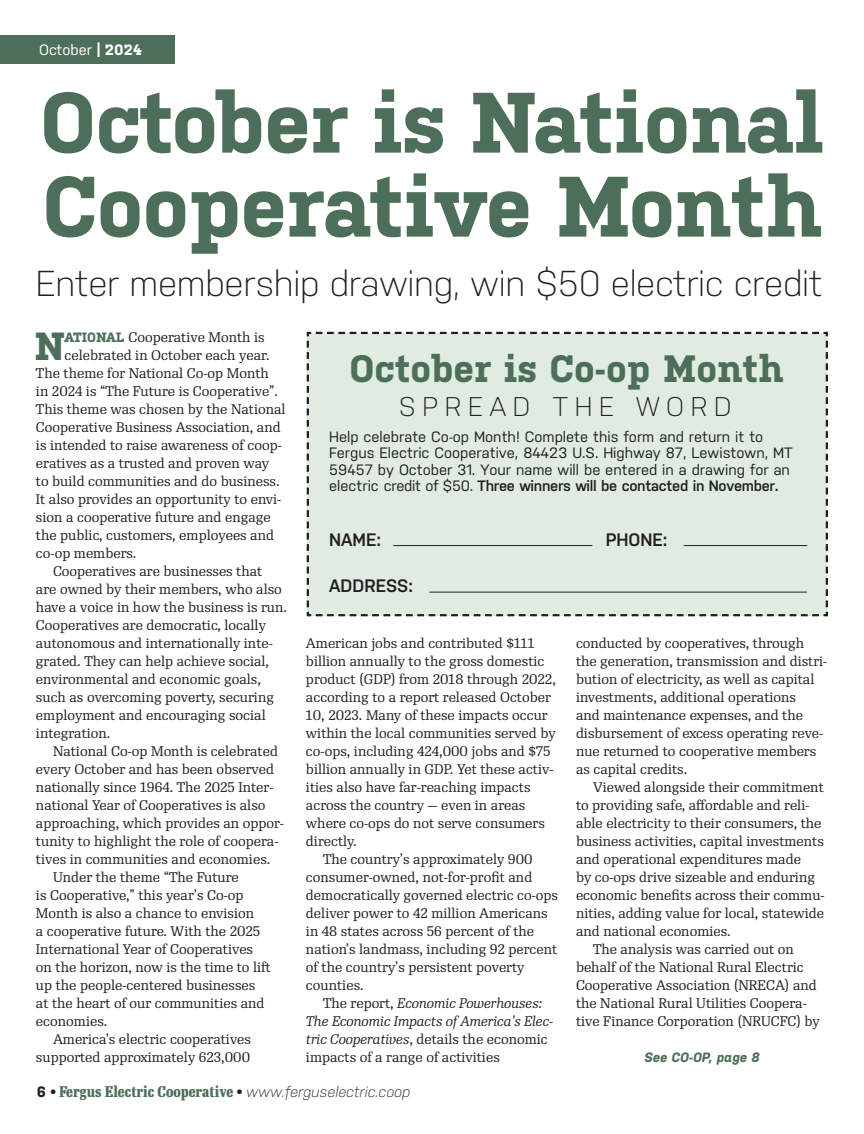
<style>
.page{position:relative;width:864px;height:1134px;background:#fff}
.page>*{position:absolute;margin:0;border:0;box-sizing:border-box;transform-origin:0 0}
.Headline_Co-op_Kulturista_copy{font:700 85.5px/84px "Kulturista";letter-spacing:-.01em;color:#4d6f59}
.Lead-in_copy_ragR{font:700 39.15px "Kulturista";color:#4d6f59}
.Body{font:700 38.1px "Kulturista";color:#4d6f59}
.Headline{font:300 36px "Nudista";letter-spacing:-.01em;color:#231f20}
.Body-2{font:300 27px "Nudista";letter-spacing:.25em;color:#231f20}
.Body-3{font:600 18px "Nudista";color:#231f20}
.Body-4{font:15px/16.5px "Nudista";color:#231f20}
.t1{font:700 15px "Re Public Cond";color:#4d6f59}
.Running_Head{font:15px "Nudista";color:#fff}
.Body_Copy_RePublic_ragR{font:13.5px/18px "Re Public";color:#231f20}
.Lead-in_copy_ragR-2{font:13.5px "Re Public";color:#231f20}
.Body_Copy_RePublic_ragR-2{font:italic 13.5px/18px "Re Public";color:#231f20}
.jump_continued{font:italic 700 13.5px "Nudista";color:#4d6f59}
.s1{font-family:"Kulturista";font-weight:700}
.s2{font-family:"Kulturista";font-weight:700;color:#4d6f59}
.s3{font-weight:600}
.s4{font-style:normal}
.s5{font-family:"Nudista";color:#231f20}
.s6{font-family:"Nudista";font-weight:300;font-style:italic;color:#231f20}
</style>
<div class="page">
<div style="left:0;top:36px;width:175px;height:28px;background:#4d6f59"></div>
<div style="left:306px;top:331px;width:522px;height:286px;background:#e0ece1"></div>
<hr style="left:393px;top:545px;width:199px;height:1px;background:#231f20">
<hr style="left:429px;top:592px;width:378px;height:1px;background:#231f20">
<hr style="left:684px;top:545px;width:123px;height:1px;background:#231f20">
<p class="Running_Head" style="left:39px;top:41px;width:104px">October <span class="s1">| 2024</span></p>
<p class="Headline_Co-op_Kulturista_copy" style="left:40px;top:80px;width:786px">October is National<br>Cooperative Month</p>
<p class="Headline" style="left:36px;top:263px;width:788px">Enter membership drawing, win $50 electric credit</p>
<p class="Lead-in_copy_ragR" style="left:34px;top:324px;width:32px">N</p>
<p class="Lead-in_copy_ragR-2" style="left:65px;top:329px;width:202px"><span class="s2">ATIONAL</span> Cooperative Month is</p>
<p class="Lead-in_copy_ragR-2" style="left:65px;top:347px;width:207px">celebrated in October each year.</p>
<p class="Lead-in_copy_ragR-2" style="left:36px;top:365px;width:234px">The theme for National Co-op Month</p>
<p class="Lead-in_copy_ragR-2" style="left:36px;top:383px;width:244px">in 2024 is “The Future is Cooperative”.</p>
<p class="Lead-in_copy_ragR-2" style="left:36px;top:401px;width:251px">This theme was chosen by the National</p>
<p class="Lead-in_copy_ragR-2" style="left:36px;top:419px;width:246px">Cooperative Business Association, and</p>
<p class="Lead-in_copy_ragR-2" style="left:36px;top:437px;width:247px">is intended to raise awareness of coop-</p>
<p class="Lead-in_copy_ragR-2" style="left:36px;top:455px;width:235px">eratives as a trusted and proven way</p>
<p class="Lead-in_copy_ragR-2" style="left:36px;top:473px;width:245px">to build communities and do business.</p>
<p class="Lead-in_copy_ragR-2" style="left:36px;top:491px;width:247px">It also provides an opportunity to envi-</p>
<p class="Lead-in_copy_ragR-2" style="left:36px;top:509px;width:236px">sion a cooperative future and engage</p>
<p class="Lead-in_copy_ragR-2" style="left:36px;top:527px;width:240px">the public, customers, employees and</p>
<p class="Lead-in_copy_ragR-2" style="left:36px;top:545px;width:102px">co-op members.</p>
<p class="Body_Copy_RePublic_ragR" style="left:36px;top:563px;width:253px;text-indent:17px">Cooperatives are businesses that<br>are owned by their members, who also have a voice in how the business is run.<br>Cooperatives are democratic, locally autonomous and internationally inte&shy;grated. They can help achieve social, environmental and economic goals, such as overcoming poverty, securing employment and encouraging social integration.</p>
<p class="Body_Copy_RePublic_ragR" style="left:36px;top:743px;width:250px;text-indent:17px">National Co-op Month is celebrated every October and has been observed nationally since 1964. The 2025 Inter&shy;national Year of Cooperatives is also approaching, which provides an oppor&shy;tunity to highlight the role of coopera&shy;tives in communities and economies.</p>
<p class="Body_Copy_RePublic_ragR" style="left:36px;top:869px;width:236px;text-indent:17px">Under the theme “The Future<br>is Cooperative,” this year’s Co-op<br>Month is also a chance to envision<br>a cooperative future. With the 2025<br>International Year of Cooperatives on the horizon, now is the time to lift up the people-centered businesses at the heart of our communities and economies.</p>
<p class="Body_Copy_RePublic_ragR" style="left:36px;top:1031px;width:216px;text-align:right">America’s electric cooperatives supported approximately 623,000</p>
<p class="Body" style="left:349px;top:346px;width:436px">October is Co-op Month</p>
<p class="Body-2" style="left:399px;top:391px;width:334px">SPREAD THE WORD</p>
<p class="Body-4" style="left:329px;top:428px;width:465px">Help celebrate Co-op Month! Complete this form and return it to Fergus Electric Cooperative, 84423 U.S. Highway 87, Lewistown, MT 59457 by October 31. Your name will be entered in a drawing for an electric credit of $50. <span class="s3">Three winners will be contacted in November.</span></p>
<p class="Body-3" style="left:329px;top:529px;width:53px">NAME:</p>
<p class="Body-3" style="left:329px;top:576px;width:85px">ADDRESS:</p>
<p class="Body_Copy_RePublic_ragR" style="left:306px;top:635px;width:251px">American jobs and contributed $111 billion annually to the gross domestic product (GDP) from 2018 through 2022, according to a report released October 10, 2023. Many of these impacts occur within the local communities served by co-ops, including 424,000 jobs and $75 billion annually in GDP. Yet these activ&shy;ities also have far-reaching impacts across the country — even in areas where co-ops do not serve consumers directly.</p>
<p class="Body_Copy_RePublic_ragR" style="left:306px;top:851px;width:254px;text-indent:17px">The country’s approximately 900 consumer-owned, not-for-profit and democratically governed electric co-ops deliver power to 42 million Americans in 48 states across 56 percent of the nation’s landmass, including 92 percent of the country’s persistent poverty counties.</p>
<p class="Body_Copy_RePublic_ragR-2" style="left:306px;top:995px;width:249px;text-indent:17px"><span class="s4">The report,</span> Economic Powerhouses:<br>The Economic Impacts of America’s Elec&shy;tric Cooperatives<span class="s4">, details the economic impacts of a range of activities</span></p>
<p class="Body-3" style="left:606px;top:529px;width:63px">PHONE:</p>
<p class="Body_Copy_RePublic_ragR" style="left:576px;top:635px;width:253px">conducted by cooperatives, through the generation, transmission and distri&shy;bution of electricity, as well as capital investments, additional operations<br>and maintenance expenses, and the disbursement of excess operating reve&shy;nue returned to cooperative members as capital credits.</p>
<p class="Body_Copy_RePublic_ragR" style="left:576px;top:779px;width:250px;text-indent:17px">Viewed alongside their commitment to providing safe, affordable and reli&shy;able electricity to their consumers, the business activities, capital investments and operational expenditures made<br>by co-ops drive sizeable and enduring economic benefits across their commu&shy;nities, adding value for local, statewide and national economies.</p>
<p class="Body_Copy_RePublic_ragR" style="left:576px;top:941px;width:245px;text-indent:17px">The analysis was carried out on behalf of the National Rural Electric Cooperative Association (NRECA) and the National Rural Utilities Coopera&shy;tive Finance Corporation (NRUCFC) by</p>
<p class="jump_continued" style="left:644px;top:1050px;width:117px">See CO-OP, page 8</p>
<p class="t1" style="left:37px;top:1083px;width:375px"><span class="s5">6 •</span> Fergus Electric Cooperative <span class="s5">•</span> <span class="s6">www.ferguselectric.coop</span></p>
</div>
